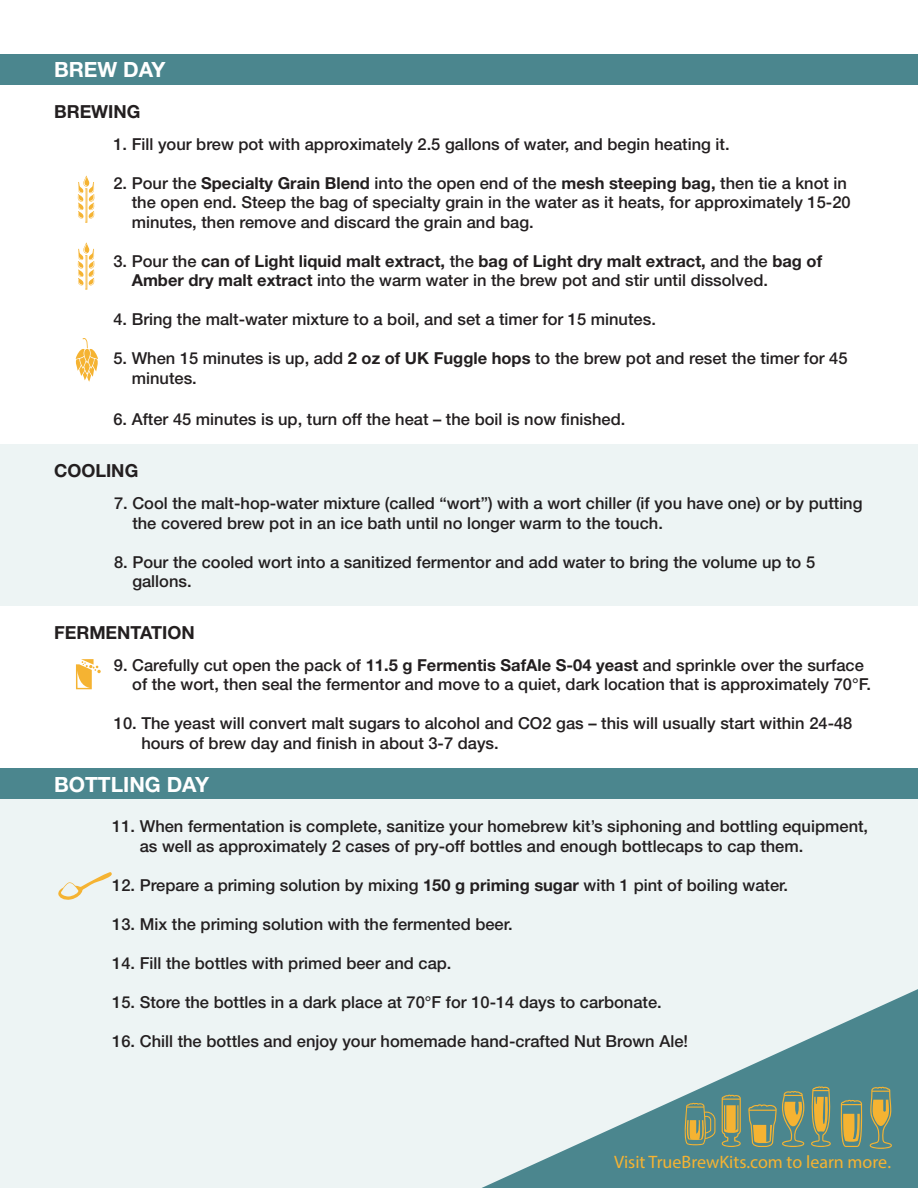
<style>
.page{position:relative;width:918px;height:1188px;background:#fff}
.page>*{position:absolute;margin:0;border:0;box-sizing:border-box;transform-origin:0 0}
.t1{font:700 21px "Helvetica Neue";color:#fff}
.t2{font:18px "Myriad Pro";color:#f5b332}
.t3{font:700 18px "Helvetica Neue";color:#231f20}
.t4{font:500 16.5px/19.5px "Helvetica Neue";color:#231f20}
.t5{font:700 16.5px/19.5px "Helvetica Neue";color:#231f20}
.s1{font-weight:700}
.s2{font-weight:500}
</style>
<div class="page">
<div style="left:0;top:776px;width:918px;height:412px;background:#edf4f4"></div>
<div style="left:0;top:444px;width:918px;height:162px;background:#edf4f4"></div>
<div style="left:0;top:54px;width:918px;height:31px;background:#4b868e"></div>
<div style="left:0;top:768px;width:918px;height:31px;background:#4b868e"></div>
<svg style="left:482px;top:989px;width:436px;height:199px"></svg>
<svg style="left:684px;top:1103px;width:31px;height:42px"></svg>
<svg style="left:870px;top:1087px;width:22px;height:62px"></svg>
<svg style="left:841px;top:1100px;width:21px;height:47px"></svg>
<svg style="left:722px;top:1095px;width:19px;height:52px"></svg>
<svg style="left:748px;top:1086px;width:84px;height:61px"></svg>
<svg style="left:76px;top:659px;width:25px;height:30px"></svg>
<hr style="left:85px;top:188px;width:2px;height:35px;background:#f5b332">
<svg style="left:78px;top:175px;width:16px;height:44px"></svg>
<svg style="left:75px;top:338px;width:23px;height:44px"></svg>
<svg style="left:58px;top:872px;width:54px;height:28px"></svg>
<hr style="left:85px;top:255px;width:2px;height:35px;background:#f5b332">
<svg style="left:78px;top:242px;width:16px;height:44px"></svg>
<p class="t1" style="left:54px;top:57px;width:113px">BREW DAY</p>
<p class="t3" style="left:54px;top:101px;width:88px">BREWING</p>
<p class="t4" style="left:113px;top:134px;width:618px">1. Fill your brew pot with approximately 2.5 gallons of water, and begin heating it.</p>
<p class="t4" style="left:132px;top:173px;width:720px;text-indent:-18px">2. Pour the <span class="s1">Specialty Grain Blend</span> into the open end of the <span class="s1">mesh steeping bag,</span> then tie a knot in the open end. Steep the bag of specialty grain in the water as it heats, for approximately 15-20 minutes, then remove and discard the grain and bag.</p>
<p class="t5" style="left:132px;top:251px;width:692px;text-indent:-18px"><span class="s2">3. Pour the</span> can of Light liquid malt extract, <span class="s2">the</span> bag of Light dry malt extract, <span class="s2">and the</span> bag of<br>Amber dry malt extract <span class="s2">into the warm water in the brew pot and stir until dissolved.</span></p>
<p class="t4" style="left:113px;top:309px;width:544px">4. Bring the malt-water mixture to a boil, and set a timer for 15 minutes.</p>
<p class="t4" style="left:132px;top:348px;width:717px;text-indent:-18px">5. When 15 minutes is up, add <span class="s1">2 oz of UK Fuggle hops</span> to the brew pot and reset the timer for 45 minutes.</p>
<p class="t4" style="left:113px;top:409px;width:513px">6. After 45 minutes is up, turn off the heat – the boil is now finished.</p>
<p class="t3" style="left:54px;top:460px;width:86px">COOLING</p>
<p class="t4" style="left:132px;top:494px;width:732px;text-indent:-18px">7. Cool the malt-hop-water mixture (called “wort”) with a wort chiller (if you have one) or by putting the covered brew pot in an ice bath until no longer warm to the touch.</p>
<p class="t4" style="left:132px;top:552px;width:684px;text-indent:-18px">8. Pour the cooled wort into a sanitized fermentor and add water to bring the volume up to 5 gallons.</p>
<p class="t3" style="left:54px;top:621px;width:142px">FERMENTATION</p>
<p class="t4" style="left:132px;top:655px;width:740px;text-indent:-18px">9. Carefully cut open the pack of <span class="s1">11.5 g Fermentis SafAle S-04 yeast</span> and sprinkle over the surface of the wort, then seal the fermentor and move to a quiet, dark location that is approximately 70°F.</p>
<p class="t4" style="left:141px;top:713px;width:713px;text-indent:-28px">10. The yeast will convert malt sugars to alcohol and CO2 gas – this will usually start within 24-48 hours of brew day and finish in about 3-7 days.</p>
<p class="t1" style="left:54px;top:771px;width:157px">BOTTLING DAY</p>
<p class="t4" style="left:140px;top:816px;width:730px;text-indent:-28px">11. When fermentation is complete, sanitize your homebrew kit’s siphoning and bottling equipment, as well as approximately 2 cases of pry-off bottles and enough bottlecaps to cap them.</p>
<p class="t4" style="left:112px;top:875px;width:677px">12. Prepare a priming solution by mixing <span class="s1">150 g priming sugar</span> with 1 pint of boiling water.</p>
<p class="t4" style="left:112px;top:914px;width:402px">13. Mix the priming solution with the fermented beer.</p>
<p class="t4" style="left:112px;top:953px;width:341px">14. Fill the bottles with primed beer and cap.</p>
<p class="t4" style="left:112px;top:992px;width:551px">15. Store the bottles in a dark place at 70°F for 10-14 days to carbonate.</p>
<p class="t4" style="left:112px;top:1031px;width:577px">16. Chill the bottles and enjoy your homemade hand-crafted Nut Brown Ale!</p>
<p class="t2" style="left:614px;top:1151px;width:278px">Visit TrueBrewKits.com to learn more.</p>
</div>
